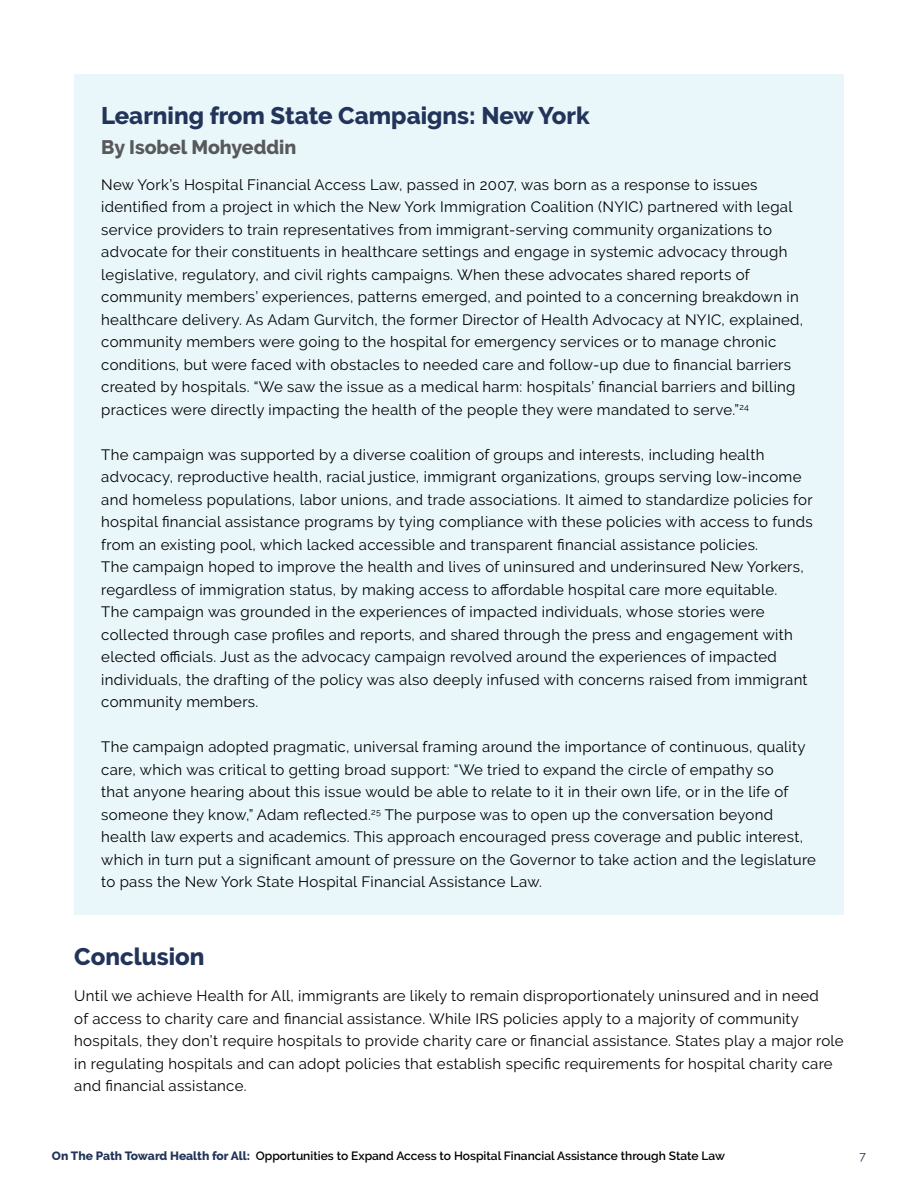
<style>
.page{position:relative;width:918px;height:1188px;background:#fff}
.page>*{position:absolute;margin:0;border:0;box-sizing:border-box;transform-origin:0 0}
.t1{font:800 24px "Raleway";color:#23345a}
.t2{font:800 19.5px "Raleway";color:#58595b}
.t3{font:15px/22.5px "Raleway";letter-spacing:.02em;color:#000}
.t4{font:600 12px "Raleway";color:#000}
.t5{font:12px "Raleway";color:#23345a}
.s1{font-weight:800;color:#23345a}
</style>
<div class="page">
<div style="left:74px;top:74px;width:770px;height:840px;background:#e9f7fb"></div>
<h1 class="t1" style="left:101px;top:102px;width:490px">Learning from State Campaigns: New York</h1>
<h2 class="t2" style="left:101px;top:136px;width:197px">By Isobel Mohyeddin</h2>
<p class="t3" style="left:101px;top:173px;width:704px">New York’s Hospital Financial Access Law, passed in 2007, was born as a response to issues identified from a project in which the New York Immigration Coalition (NYIC) partnered with legal service providers to train representatives from immigrant-serving community organizations to advocate for their constituents in healthcare settings and engage in systemic advocacy through legislative, regulatory, and civil rights campaigns. When these advocates shared reports of community members’ experiences, patterns emerged, and pointed to a concerning breakdown in healthcare delivery. As Adam Gurvitch, the former Director of Health Advocacy at NYIC, explained, community members were going to the hospital for emergency services or to manage chronic conditions, but were faced with obstacles to needed care and follow-up due to financial barriers created by hospitals. “We saw the issue as a medical harm: hospitals’ financial barriers and billing practices were directly impacting the health of the people they were mandated to serve.”<sup>24</sup></p>
<p class="t3" style="left:101px;top:443px;width:713px">The campaign was supported by a diverse coalition of groups and interests, including health advocacy, reproductive health, racial justice, immigrant organizations, groups serving low-income and homeless populations, labor unions, and trade associations. It aimed to standardize policies for hospital financial assistance programs by tying compliance with these policies with access to funds from an existing pool, which lacked accessible and transparent financial assistance policies.<br>The campaign hoped to improve the health and lives of uninsured and underinsured New Yorkers, regardless of immigration status, by making access to affordable hospital care more equitable.<br>The campaign was grounded in the experiences of impacted individuals, whose stories were collected through case profiles and reports, and shared through the press and engagement with elected officials. Just as the advocacy campaign revolved around the experiences of impacted individuals, the drafting of the policy was also deeply infused with concerns raised from immigrant community members.</p>
<p class="t3" style="left:101px;top:736px;width:716px">The campaign adopted pragmatic, universal framing around the importance of continuous, quality care, which was critical to getting broad support: “We tried to expand the circle of empathy so<br>that anyone hearing about this issue would be able to relate to it in their own life, or in the life of someone they know,” Adam reflected.<sup>25</sup> The purpose was to open up the conversation beyond health law experts and academics. This approach encouraged press coverage and public interest, which in turn put a significant amount of pressure on the Governor to take action and the legislature to pass the New York State Hospital Financial Assistance Law.</p>
<h1 class="t1" style="left:74px;top:943px;width:132px">Conclusion</h1>
<p class="t3" style="left:74px;top:985px;width:771px">Until we achieve Health for All, immigrants are likely to remain disproportionately uninsured and in need<br>of access to charity care and financial assistance. While IRS policies apply to a majority of community hospitals, they don’t require hospitals to provide charity care or financial assistance. States play a major role in regulating hospitals and can adopt policies that establish specific requirements for hospital charity care and financial assistance.</p>
<p class="t4" style="left:52px;top:1149px;width:675px"><span class="s1">On The Path Toward Health for All:</span> Opportunities to Expand Access to Hospital Financial Assistance through State Law</p>
<p class="t5" style="left:860px;top:1149px;width:8px">7</p>
</div>
